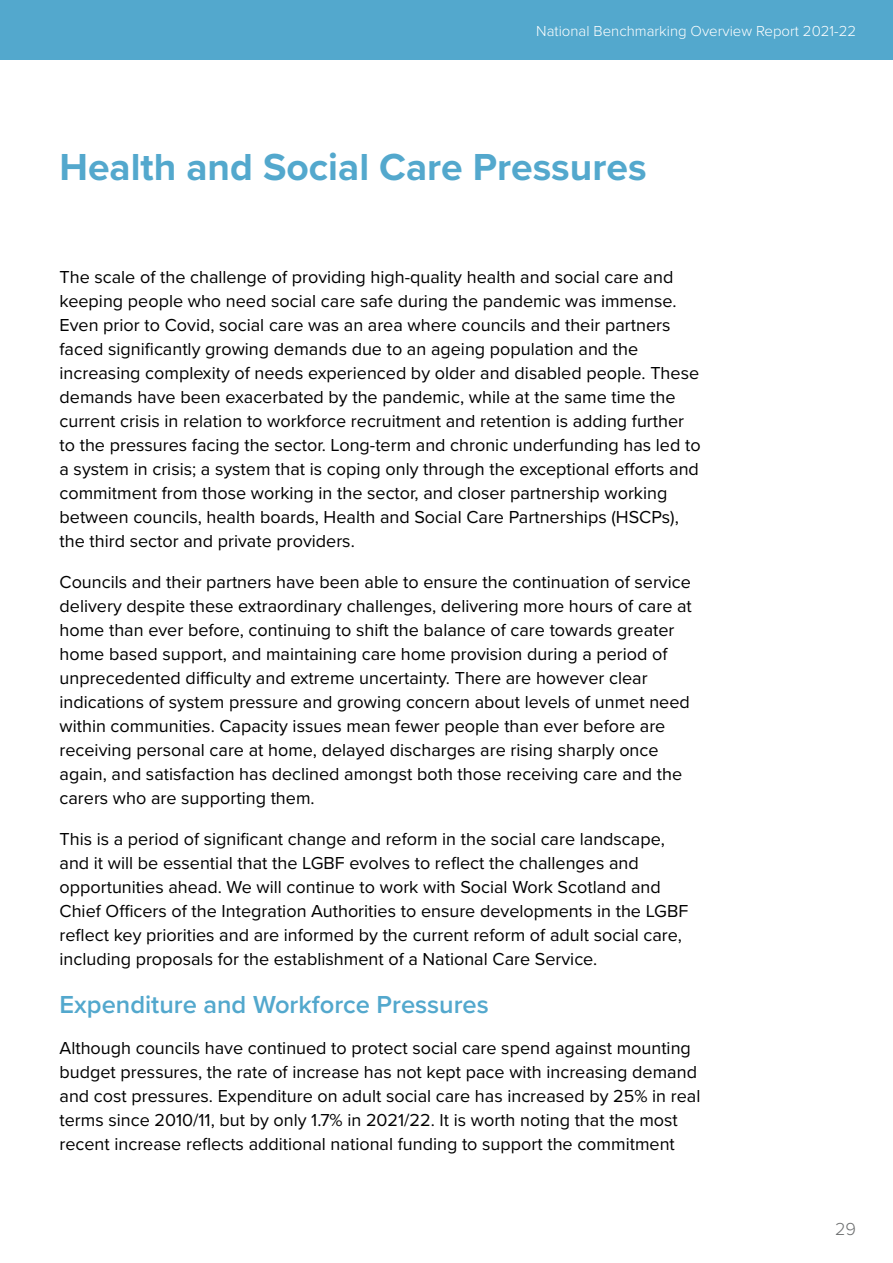
<style>
.page{position:relative;width:893px;height:1263px;background:#fff}
.page>*{position:absolute;margin:0;border:0;box-sizing:border-box;transform-origin:0 0}
.Section_heading{font:700 39px "Proxima Nova";color:#53a8cd}
.t1{font:600 25.5px "Proxima Nova";color:#53a8cd}
.body_text{font:18px/24px "Proxima Nova";color:#000}
.t2{font:300 18px "Proxima Nova";color:#6d6f70}
.t3{font:300 15px "Proxima Nova";color:#fff}
</style>
<div class="page">
<div style="left:0;top:0;width:893px;height:60px;background:#53a8cd"></div>
<p class="t3" style="left:536px;top:20px;width:321px">National Benchmarking Overview Report 2021-22</p>
<h2 class="Section_heading" style="left:60px;top:138px;width:589px">Health and Social Care Pressures</h2>
<p class="body_text" style="left:60px;top:264px;width:643px">The scale of the challenge of providing high-quality health and social care and keeping people who need social care safe during the pandemic was immense.<br>Even prior to Covid, social care was an area where councils and their partners faced significantly growing demands due to an ageing population and the increasing complexity of needs experienced by older and disabled people. These demands have been exacerbated by the pandemic, while at the same time the current crisis in relation to workforce recruitment and retention is adding further to the pressures facing the sector. Long-term and chronic underfunding has led to a system in crisis; a system that is coping only through the exceptional efforts and commitment from those working in the sector, and closer partnership working between councils, health boards, Health and Social Care Partnerships (HSCPs), the third sector and private providers.</p>
<p class="body_text" style="left:60px;top:569px;width:634px">Councils and their partners have been able to ensure the continuation of service delivery despite these extraordinary challenges, delivering more hours of care at home than ever before, continuing to shift the balance of care towards greater home based support, and maintaining care home provision during a period of unprecedented difficulty and extreme uncertainty. There are however clear indications of system pressure and growing concern about levels of unmet need within communities. Capacity issues mean fewer people than ever before are receiving personal care at home, delayed discharges are rising sharply once again, and satisfaction has declined amongst both those receiving care and the carers who are supporting them.</p>
<p class="body_text" style="left:60px;top:826px;width:630px">This is a period of significant change and reform in the social care landscape, and it will be essential that the LGBF evolves to reflect the challenges and opportunities ahead. We will continue to work with Social Work Scotland and Chief Officers of the Integration Authorities to ensure developments in the LGBF reflect key priorities and are informed by the current reform of adult social care, including proposals for the establishment of a National Care Service.</p>
<h3 class="t1" style="left:60px;top:985px;width:431px">Expenditure and Workforce Pressures</h3>
<p class="body_text" style="left:60px;top:1035px;width:642px">Although councils have continued to protect social care spend against mounting budget pressures, the rate of increase has not kept pace with increasing demand and cost pressures. Expenditure on adult social care has increased by 25% in real terms since 2010/11, but by only 1.7% in 2021/22. It is worth noting that the most recent increase reflects additional national funding to support the commitment</p>
<p class="t2" style="left:835px;top:1216px;width:22px">29</p>
</div>
